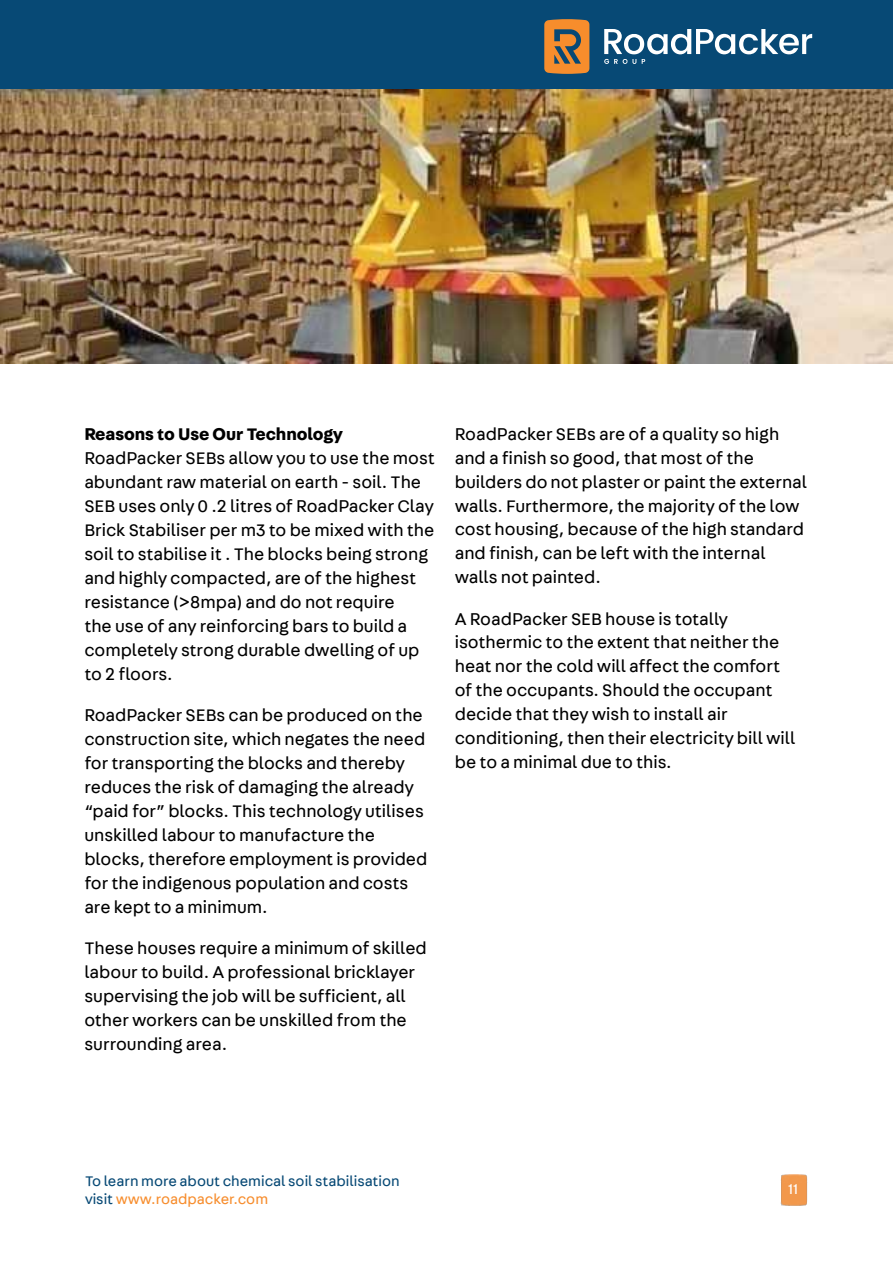
<style>
.page{position:relative;width:893px;height:1263px;background:#fff}
.page>*{position:absolute;margin:0;border:0;box-sizing:border-box;transform-origin:0 0}
.t1{font:18px/24px "Fabriga";color:#000}
.t2{font:700 18px "Fabriga";color:#000}
.t3{font:15px/18px "Fabriga";color:#074975}
.t4{font:15px "Fabriga";color:#fff}
.s1{color:#f78d2d}
</style>
<div class="page">
<div style="left:0;top:0;width:893px;height:89px;background:#074975"></div>
<svg style="left:544px;top:19px;width:45px;height:55px"></svg>
<svg style="left:604px;top:29px;width:208px;height:35px"></svg>
<img style="left:781px;top:1174px;width:27px;height:31px">
<img style="left:0;top:89px;width:893px;height:275px">
<p class="t2" style="left:84px;top:421px;width:260px">Reasons to Use Our Technology</p>
<p class="t1" style="left:84px;top:445px;width:352px">RoadPacker SEBs allow you to use the most abundant raw material on earth - soil. The SEB uses only 0 .2 litres of RoadPacker Clay Brick Stabiliser per m3 to be mixed with the soil to stabilise it . The blocks being strong and highly compacted, are of the highest resistance (&gt;8mpa) and do not require<br>the use of any reinforcing bars to build a completely strong durable dwelling of up to 2 floors.</p>
<p class="t1" style="left:84px;top:702px;width:345px">RoadPacker SEBs can be produced on the construction site, which negates the need for transporting the blocks and thereby reduces the risk of damaging the already “paid for” blocks. This technology utilises unskilled labour to manufacture the blocks, therefore employment is provided for the indigenous population and costs are kept to a minimum.</p>
<p class="t1" style="left:84px;top:935px;width:344px">These houses require a minimum of skilled labour to build. A professional bricklayer supervising the job will be sufficient, all other workers can be unskilled from the surrounding area.</p>
<p class="t1" style="left:455px;top:421px;width:354px">RoadPacker SEBs are of a quality so high and a finish so good, that most of the builders do not plaster or paint the external walls. Furthermore, the majority of the low cost housing, because of the high standard and finish, can be left with the internal walls not painted.</p>
<p class="t1" style="left:455px;top:606px;width:342px">A RoadPacker SEB house is totally isothermic to the extent that neither the heat nor the cold will affect the comfort of the occupants. Should the occupant decide that they wish to install air conditioning, then their electricity bill will be to a minimal due to this.</p>
<p class="t3" style="left:85px;top:1171px;width:316px">To learn more about chemical soil stabilisation visit <span class="s1">www.roadpacker.com</span></p>
<p class="t4" style="left:789px;top:1179px;width:11px">11</p>
</div>
